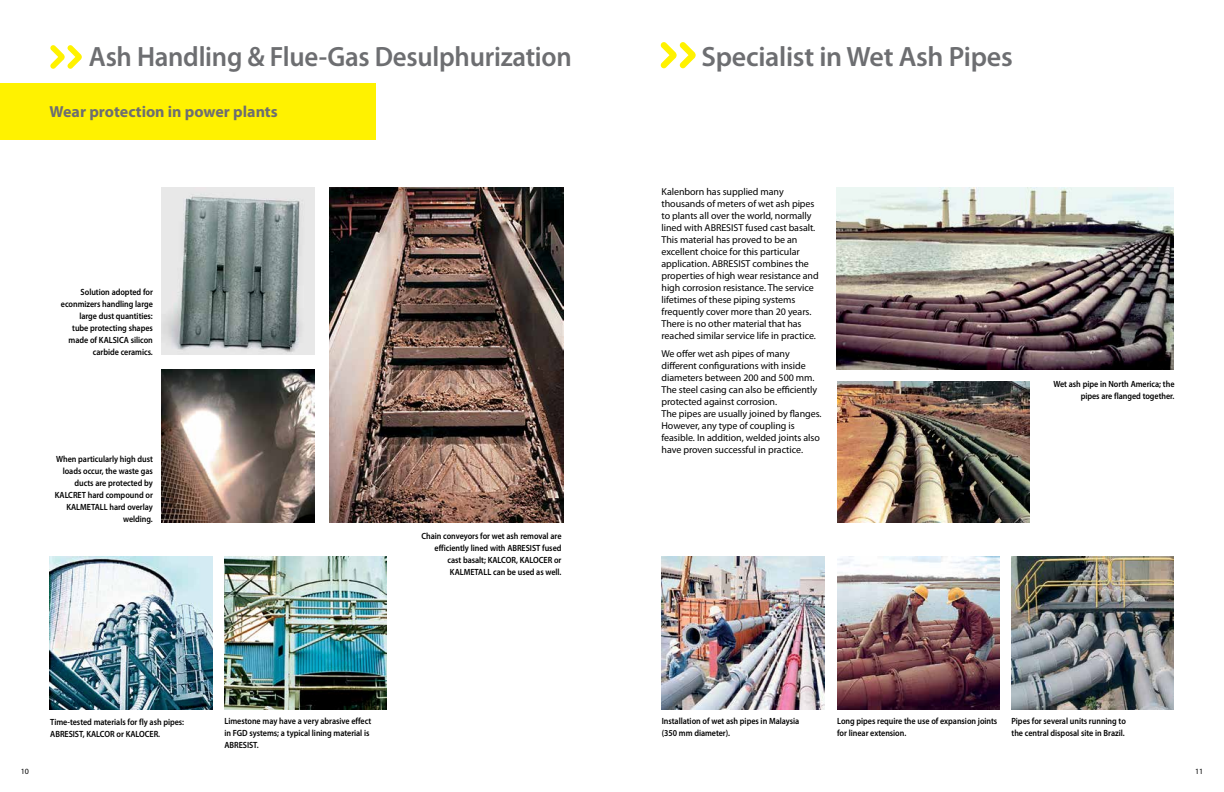
<style>
.page{position:relative;width:1224px;height:792px;background:#fff}
.page>*{position:absolute;margin:0;border:0;box-sizing:border-box;transform-origin:0 0}
.t1{font:600 28px "Myriad Pro";letter-spacing:-.01em;color:#6d6e71;scale:.96 1}
.t2{font:600 28px "Myriad Pro";letter-spacing:-.01em;color:#6d6e71}
.t3{font:700 16px "Myriad Pro";color:#6d6e71}
.t4{font:10px/12px "Myriad Pro";letter-spacing:-.005em;color:#000}
.t5{font:600 9px/12px "Myriad Pro";letter-spacing:-.005em;color:#000;scale:.9 1}
.t6{font:8px "Myriad Pro";color:#000}
</style>
<div class="page">
<img style="left:50px;top:556px;width:162px;height:153px">
<img style="left:161px;top:188px;width:153px;height:167px">
<img style="left:161px;top:369px;width:153px;height:153px">
<img style="left:329px;top:188px;width:234px;height:334px">
<img style="left:224px;top:556px;width:163px;height:153px">
<img style="left:836px;top:188px;width:337px;height:181px">
<img style="left:837px;top:381px;width:193px;height:141px">
<img style="left:662px;top:556px;width:162px;height:153px">
<img style="left:837px;top:556px;width:162px;height:153px">
<img style="left:1012px;top:556px;width:162px;height:153px">
<div style="left:0;top:83px;width:376px;height:56px;background:#fff200"></div>
<svg style="left:661px;top:42px;width:35px;height:26px"></svg>
<svg style="left:50px;top:45px;width:32px;height:24px"></svg>
<h1 class="t1" style="left:89px;top:39px;width:504px">Ash Handling &amp; Flue-Gas Desulphurization</h1>
<h2 class="t3" style="left:50px;top:101px;width:230px">Wear protection in power plants</h2>
<p class="t5" style="left:61px;top:285px;width:104px;text-align:right">Solution adopted for econmizers handling large large dust quantities: tube protecting shapes made of KALSICA silicon carbide ceramics.</p>
<p class="t5" style="left:55px;top:453px;width:111px;text-align:right">When particularly high dust loads occur, the waste gas ducts are protected by<br>KALCRET hard compound or<br>KALMETALL hard overlay welding.</p>
<p class="t5" style="left:421px;top:530px;width:157px;text-align:right">Chain conveyors for wet ash removal are efficiently lined with ABRESIST fused cast basalt; KALCOR, KALOCER or KALMETALL can be used as well.</p>
<p class="t5" style="left:50px;top:716px;width:150px">Time-tested materials for fly ash pipes:<br>ABRESIST, KALCOR or KALOCER.</p>
<p class="t5" style="left:224px;top:715px;width:165px">Limestone may have a very abrasive effect in FGD systems; a typical lining material is<br>ABRESIST.</p>
<h1 class="t2" style="left:702px;top:39px;width:313px">Specialist in Wet Ash Pipes</h1>
<p class="t4" style="left:662px;top:186px;width:159px">Kalenborn has supplied many thousands of meters of wet ash pipes to plants all over the world, normally lined with ABRESIST fused cast basalt.<br>This material has proved to be an excellent choice for this particular application. ABRESIST combines the properties of high wear resistance and high corrosion resistance. The service lifetimes of these piping systems frequently cover more than 20 years.<br>There is no other material that has reached similar service life in practice.</p>
<p class="t4" style="left:662px;top:347px;width:162px">We offer wet ash pipes of many different configurations with inside diameters between 200 and 500 mm.<br>The steel casing can also be efficiently protected against corrosion.<br>The pipes are usually joined by flanges.<br>However, any type of coupling is feasible. In addition, welded joints also have proven successful in practice.</p>
<p class="t5" style="left:1053px;top:378px;width:136px;text-align:right">Wet ash pipe in North America; the pipes are flanged together.</p>
<p class="t5" style="left:662px;top:715px;width:154px">Installation of wet ash pipes in Malaysia (350 mm diameter).</p>
<p class="t5" style="left:837px;top:715px;width:180px">Long pipes require the use of expansion joints for linear extension.</p>
<p class="t5" style="left:1012px;top:715px;width:129px">Pipes for several units running to the central disposal site in Brazil.</p>
<p class="t6" style="left:21px;top:766px;width:10px">10</p>
<p class="t6" style="left:1195px;top:766px;width:10px">11</p>
</div>
